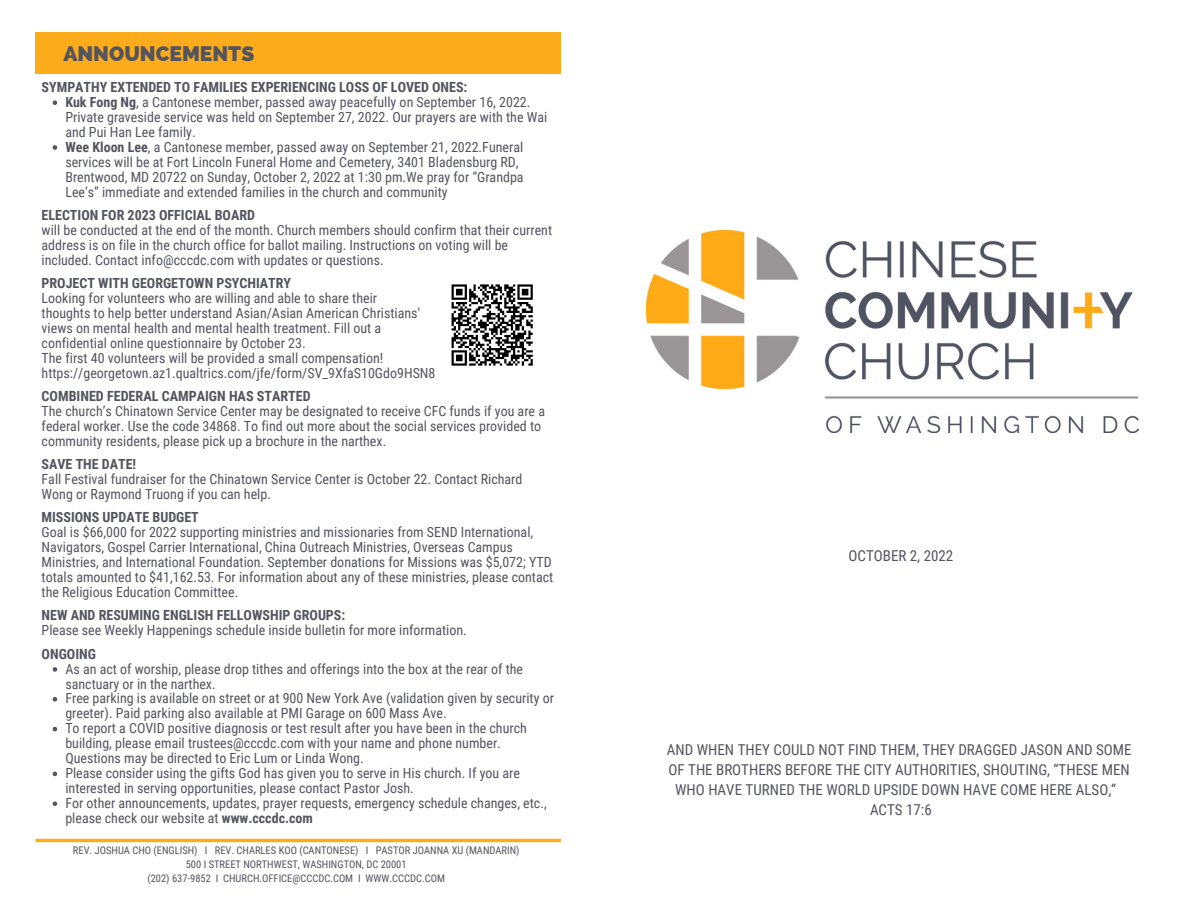
<style>
.page{position:relative;width:1188px;height:918px;background:#fff}
.page>*{position:absolute;margin:0;border:0;box-sizing:border-box;transform-origin:0 0}
.t1{font:800 21px "Raleway";color:#53545f}
.t2{font:15px/20.2px "Roboto Condensed";color:#53545f;text-align:center}
.t3{font:700 14.1px "Roboto Condensed";color:#53545f}
.t4{font:13.95px/15px "Roboto Condensed";color:#53545f}
.t5{font:700 13.95px "Roboto Condensed";color:#53545f}
.t6{font:10.5px/14px "Roboto Condensed";color:#53545f;text-align:center}
.s1{font-weight:700}
</style>
<div class="page">
<img style="left:646px;top:231px;width:493px;height:201px">
<hr style="left:36px;top:839px;width:525px;height:3px;background:#fcab1a">
<div style="left:36px;top:33px;width:525px;height:41px;background:#fcab1a"></div>
<svg style="left:53px;top:100px;width:4px;height:5px"></svg>
<svg style="left:53px;top:145px;width:4px;height:5px"></svg>
<svg style="left:53px;top:667px;width:4px;height:5px"></svg>
<svg style="left:53px;top:697px;width:4px;height:5px"></svg>
<svg style="left:53px;top:727px;width:4px;height:4px"></svg>
<svg style="left:53px;top:772px;width:4px;height:4px"></svg>
<svg style="left:53px;top:801px;width:4px;height:5px"></svg>
<svg style="left:451px;top:284px;width:82px;height:82px"></svg>
<h1 class="t1" style="left:63px;top:42px;width:192px">ANNOUNCEMENTS</h1>
<p class="t5" style="left:42px;top:79px;width:427px">SYMPATHY EXTENDED TO FAMILIES EXPERIENCING LOSS OF LOVED ONES:</p>
<p class="t4" style="left:65px;top:95px;width:483px"><span class="s1">Kuk Fong Ng</span>, a Cantonese member, passed away peacefully on September 16, 2022.<br>Private graveside service was held on September 27, 2022. Our prayers are with the Wai and Pui Han Lee family.<br><span class="s1">Wee Kloon Lee</span>, a Cantonese member, passed away on September 21, 2022.Funeral services will be at Fort Lincoln Funeral Home and Cemetery, 3401 Bladensburg RD, Brentwood, MD 20722 on Sunday, October 2, 2022 at 1:30 pm.We pray for “Grandpa Lee’s” immediate and extended families in the church and community</p>
<p class="t5" style="left:42px;top:207px;width:215px">ELECTION FOR 2023 OFFICIAL BOARD</p>
<p class="t4" style="left:42px;top:223px;width:512px">will be conducted at the end of the month. Church members should confirm that their current address is on file in the church office for ballot mailing. Instructions on voting will be included. Contact info@cccdc.com with updates or questions.</p>
<p class="t5" style="left:42px;top:275px;width:251px">PROJECT WITH GEORGETOWN PSYCHIATRY</p>
<p class="t4" style="left:42px;top:291px;width:395px">Looking for volunteers who are willing and able to share their<br>thoughts to help better understand Asian/Asian American Christians' views on mental health and mental health treatment. Fill out a confidential online questionnaire by October 23.<br>The first 40 volunteers will be provided a small compensation! https://georgetown.az1.qualtrics.com/jfe/form/SV_9XfaS10Gdo9HSN8</p>
<p class="t3" style="left:42px;top:388px;width:271px">COMBINED FEDERAL CAMPAIGN HAS STARTED</p>
<p class="t4" style="left:42px;top:404px;width:505px">The church’s Chinatown Service Center may be designated to receive CFC funds if you are a federal worker. Use the code 34868. To find out more about the social services provided to community residents, please pick up a brochure in the narthex.</p>
<p class="t5" style="left:42px;top:456px;width:96px">SAVE THE DATE!</p>
<p class="t4" style="left:42px;top:472px;width:482px">Fall Festival fundraiser for the Chinatown Service Center is October 22. Contact Richard<br>Wong or Raymond Truong if you can help.</p>
<p class="t5" style="left:42px;top:509px;width:159px">MISSIONS UPDATE BUDGET</p>
<p class="t4" style="left:42px;top:525px;width:513px">Goal is $66,000 for 2022 supporting ministries and missionaries from SEND International, Navigators, Gospel Carrier International, China Outreach Ministries, Overseas Campus Ministries, and International Foundation. September donations for Missions was $5,072; YTD totals amounted to $41,162.53. For information about any of these ministries, please contact the Religious Education Committee.</p>
<p class="t5" style="left:42px;top:607px;width:305px">NEW AND RESUMING ENGLISH FELLOWSHIP GROUPS:</p>
<p class="t4" style="left:42px;top:623px;width:427px">Please see Weekly Happenings schedule inside bulletin for more information.</p>
<p class="t3" style="left:42px;top:646px;width:56px">ONGOING</p>
<p class="t4" style="left:65px;top:661px;width:490px">As an act of worship, please drop tithes and offerings into the box at the rear of the sanctuary or in the narthex.<br>Free parking is available on street or at 900 New York Ave (validation given by security or greeter). Paid parking also available at PMI Garage on 600 Mass Ave.<br>To report a COVID positive diagnosis or test result after you have been in the church building, please email trustees@cccdc.com with your name and phone number.<br>Questions may be directed to Eric Lum or Linda Wong.<br>Please consider using the gifts God has given you to serve in His church. If you are interested in serving opportunities, please contact Pastor Josh.<br>For other announcements, updates, prayer requests, emergency schedule changes, etc., please check our website at <span class="s1">www.cccdc.com</span></p>
<p class="t6" style="left:73px;top:844px;width:448px">REV. JOSHUA CHO (ENGLISH) I REV. CHARLES KOO (CANTONESE) I PASTOR JOANNA XU (MANDARIN)<br>500 I STREET NORTHWEST, WASHINGTON, DC 20001<br>(202) 637-9852 I CHURCH.OFFICE@CCCDC.COM I WWW.CCCDC.COM</p>
<p class="t2" style="left:849px;top:546px;width:106px">OCTOBER 2, 2022</p>
<p class="t2" style="left:667px;top:739px;width:466px">AND WHEN THEY COULD NOT FIND THEM, THEY DRAGGED JASON AND SOME OF THE BROTHERS BEFORE THE CITY AUTHORITIES, SHOUTING, “THESE MEN WHO HAVE TURNED THE WORLD UPSIDE DOWN HAVE COME HERE ALSO,” ACTS 17:6</p>
</div>
